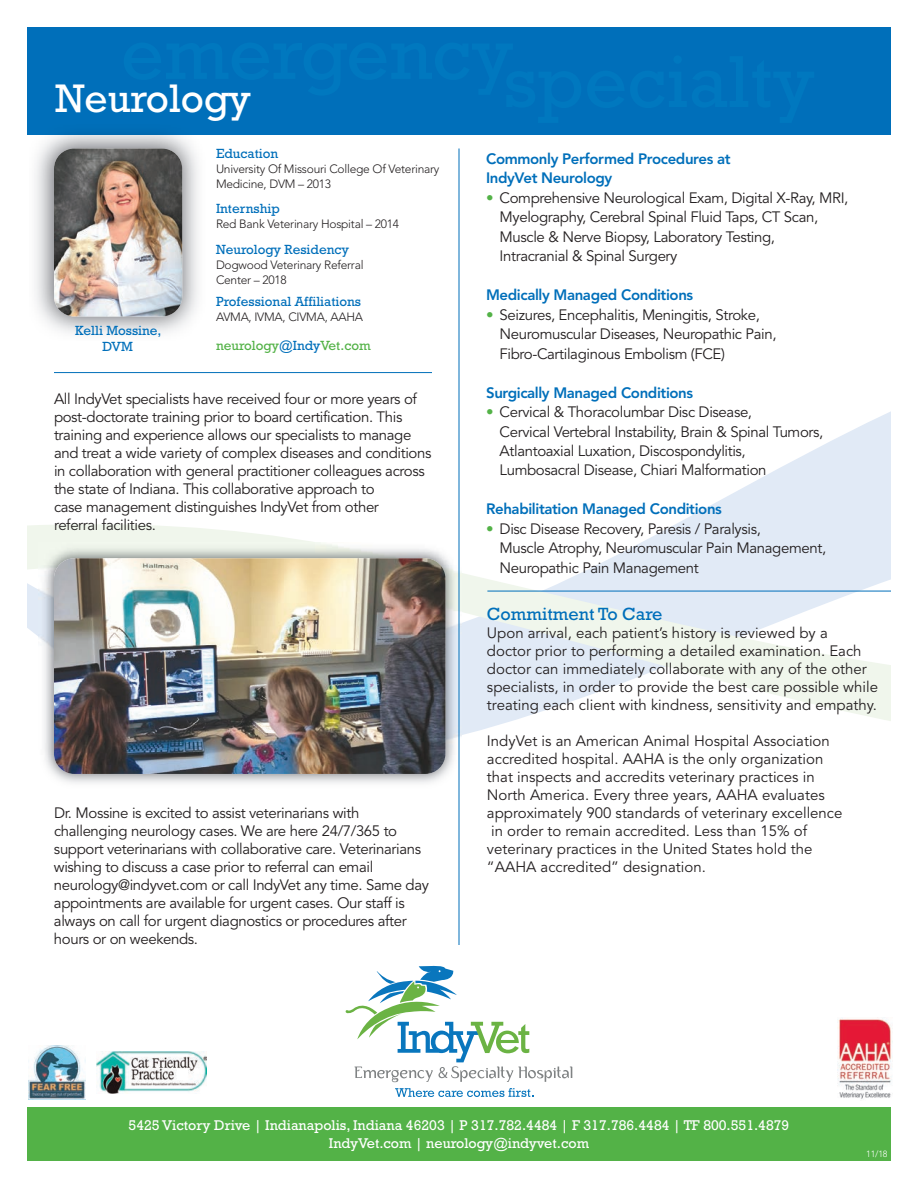
<style>
.page{position:relative;width:918px;height:1188px;background:#fff}
.page>*{position:absolute;margin:0;border:0;box-sizing:border-box;transform-origin:0 0}
.t1{font:40.5px "Rockwell";color:#fff}
.t2{font:18px "Rockwell";color:#006fba}
.t3{font:15px/18px "Avenir";letter-spacing:-.025em;color:#231f20}
.t4{font:15px/18px "Avenir";color:#231f20}
.t5{font:800 15px/19.5px "Avenir";letter-spacing:-.025em;color:#006fba}
.t6{font:14.4px/17.2px "Rockwell";color:#fff;text-align:center}
.t7{font:13.5px/16.2px "Rockwell";color:#006fba;text-align:center}
.t8{font:13.5px "Rockwell";color:#53b247}
.t9{font:300 12px/15px "Avenir";letter-spacing:-.02em;color:#231f20}
.t10{font:300 9px "Avenir";color:#fff}
.s1{color:#006fba}
.s2{color:#53b247}
</style>
<div class="page">
<div style="left:27px;top:1107px;width:864px;height:54px;background:#53b247"></div>
<svg style="left:346px;top:966px;width:226px;height:116px"></svg>
<svg style="left:395px;top:1088px;width:138px;height:9px"></svg>
<img style="left:837px;top:1017px;width:56px;height:82px">
<img style="left:28px;top:1046px;width:57px;height:53px">
<img style="left:96px;top:1051px;width:110px;height:42px">
<div style="left:27px;top:27px;width:864px;height:108px;background:#006fba"></div>
<svg style="left:458px;top:376px;width:433px;height:92px"></svg>
<svg style="left:27px;top:468px;width:864px;height:269px"></svg>
<img style="left:35px;top:134px;width:163px;height:200px">
<img style="left:54px;top:148px;width:128px;height:168px;border-radius:20px">
<img style="left:38px;top:542px;width:423px;height:248px">
<img style="left:54px;top:558px;width:392px;height:216px;border-radius:20px">
<hr style="left:54px;top:372px;width:378px;height:1px;background:#006fba">
<hr style="left:459px;top:148px;width:1px;height:797px;background:#006fba">
<hr style="left:487px;top:591px;width:404px;height:1px;background:#006fba">
<h1 class="t1" style="left:56px;top:75px;width:197px">Neurology</h1>
<p class="t7" style="left:75px;top:322px;width:88px">Kelli Mossine,<br>DVM</p>
<p class="t7" style="left:216px;top:145px;width:64px">Education</p>
<p class="t9" style="left:216px;top:161px;width:225px">University Of Missouri College Of Veterinary<br>Medicine, DVM – 2013</p>
<p class="t7" style="left:216px;top:201px;width:65px">Internship</p>
<p class="t9" style="left:216px;top:217px;width:185px">Red Bank Veterinary Hospital – 2014</p>
<p class="t7" style="left:216px;top:241px;width:135px">Neurology Residency</p>
<p class="t9" style="left:216px;top:257px;width:149px">Dogwood Veterinary Referral<br>Center – 2018</p>
<p class="t7" style="left:216px;top:294px;width:147px">Professional Affiliations</p>
<p class="t9" style="left:216px;top:310px;width:149px">AVMA, IVMA, CIVMA, AAHA</p>
<p class="t8" style="left:216px;top:337px;width:156px">neurology<span class="s1">@Indy</span>Vet.com</p>
<p class="t3" style="left:54px;top:390px;width:379px">All IndyVet specialists have received four or more years of post-doctorate training prior to board certification. This training and experience allows our specialists to manage and treat a wide variety of complex diseases and conditions in collaboration with general practitioner colleagues across the state of Indiana. This collaborative approach to<br>case management distinguishes IndyVet from other<br>referral facilities.</p>
<p class="t3" style="left:54px;top:804px;width:377px">Dr. Mossine is excited to assist veterinarians with challenging neurology cases. We are here 24/7/365 to support veterinarians with collaborative care. Veterinarians wishing to discuss a case prior to referral can email neurology@indyvet.com or call IndyVet any time. Same day appointments are available for urgent cases. Our staff is always on call for urgent diagnostics or procedures after hours or on weekends.</p>
<p class="t5" style="left:486px;top:148px;width:246px">Commonly Performed Procedures at<br>IndyVet Neurology</p>
<p class="t3" style="left:500px;top:188px;width:350px;line-height:19.5px;text-indent:-14px"><span class="s2">•</span> Comprehensive Neurological Exam, Digital X-Ray, MRI, Myelography, Cerebral Spinal Fluid Taps, CT Scan, Muscle &amp; Nerve Biopsy, Laboratory Testing,<br>Intracranial &amp; Spinal Surgery</p>
<p class="t5" style="left:486px;top:284px;width:209px">Medically Managed Conditions</p>
<p class="t3" style="left:500px;top:305px;width:278px;line-height:19.5px;text-indent:-14px"><span class="s2">•</span> Seizures, Encephalitis, Meningitis, Stroke,<br>Neuromuscular Diseases, Neuropathic Pain,<br>Fibro-Cartilaginous Embolism (FCE)</p>
<p class="t5" style="left:486px;top:382px;width:209px">Surgically Managed Conditions</p>
<p class="t3" style="left:500px;top:402px;width:325px;line-height:19.5px;text-indent:-14px"><span class="s2">•</span> Cervical &amp; Thoracolumbar Disc Disease,<br>Cervical Vertebral Instability, Brain &amp; Spinal Tumors, Atlantoaxial Luxation, Discospondylitis, Lumbosacral Disease, Chiari Malformation</p>
<p class="t5" style="left:486px;top:499px;width:237px">Rehabilitation Managed Conditions</p>
<p class="t3" style="left:500px;top:519px;width:328px;line-height:19.5px;text-indent:-14px"><span class="s2">•</span> Disc Disease Recovery, Paresis / Paralysis,<br>Muscle Atrophy, Neuromuscular Pain Management,<br>Neuropathic Pain Management</p>
<p class="t2" style="left:487px;top:603px;width:177px">Commitment To Care</p>
<p class="t4" style="left:487px;top:624px;width:393px">Upon arrival, each patient’s history is reviewed by a<br>doctor prior to performing a detailed examination. Each doctor can immediately collaborate with any of the other specialists, in order to provide the best care possible while treating each client with kindness, sensitivity and empathy.</p>
<p class="t4" style="left:487px;top:732px;width:357px">IndyVet is an American Animal Hospital Association accredited hospital. AAHA is the only organization that inspects and accredits veterinary practices in North America. Every three years, AAHA evaluates approximately 900 standards of veterinary excellence in order to remain accredited. Less than 15% of veterinary practices in the United States hold the “AAHA accredited” designation.</p>
<p class="t6" style="left:129px;top:1117px;width:662px">5425 Victory Drive | Indianapolis, Indiana 46203 | P 317.782.4484 | F 317.786.4484 | TF 800.551.4879<br>IndyVet.com | neurology @indyvet.com</p>
<p class="t10" style="left:866px;top:1148px;width:23px">11/18</p>
</div>
